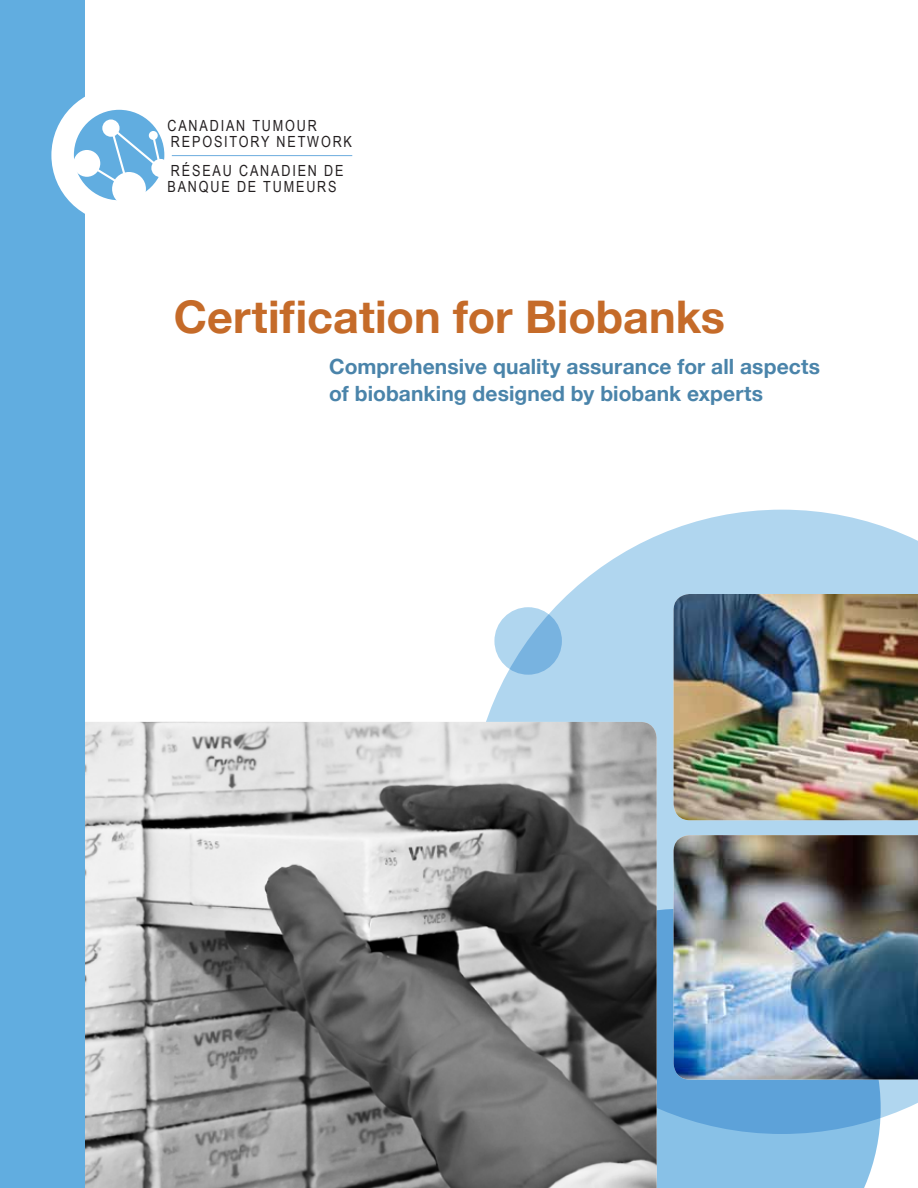
<style>
.page{position:relative;width:918px;height:1188px;background:#fff}
.page>*{position:absolute;margin:0;border:0;box-sizing:border-box;transform-origin:0 0}
.t1{font:700 45px "Helvetica Neue";color:#c56b29}
.t2{font:700 21px/27.3px "Helvetica Neue";letter-spacing:.005em;color:#4a84aa}
.t3{font:15.3px/15.3px "Arial Narrow";letter-spacing:.12em;color:#231f20}
</style>
<div class="page">
<div style="left:657px;top:1134px;width:222px;height:54px;background:#88c1e7"></div>
<svg style="left:486px;top:510px;width:432px;height:624px;fill:#b0d6ef"></svg>
<svg style="left:494px;top:607px;width:68px;height:68px;background:#95c5e7"></svg>
<img style="left:84px;top:722px;width:573px;height:466px">
<img style="left:674px;top:835px;width:244px;height:245px">
<div style="left:0;top:0;width:84px;height:1188px;background:#61ade0"></div>
<div style="left:51px;top:87px;width:136px;height:136px;background:#fff;border-radius:50%"></div>
<div style="left:74px;top:110px;width:90px;height:90px;background:#61ade0;border-radius:50%"></div>
<div style="left:73px;top:150px;width:27px;height:27px;background:#fff;border-radius:50%"></div>
<div style="left:102px;top:120px;width:18px;height:17px;background:#fff;border-radius:50%"></div>
<svg style="left:87px;top:125px;width:77px;height:67px"></svg>
<div style="left:112px;top:172px;width:34px;height:34px;background:#fff;border-radius:50%"></div>
<div style="left:151px;top:159px;width:19px;height:18px;background:#fff;border-radius:50%"></div>
<hr style="left:172px;top:155px;width:180px;height:1px;background:#6cacde">
<img style="left:674px;top:594px;width:244px;height:226px">
<p class="t3" style="left:167px;top:118px;width:186px">CANADIAN TUMOUR<br>REPOSITORY NETWORK</p>
<p class="t3" style="left:167px;top:163px;width:178px">RÉSEAU CANADIEN DE<br>BANQUE DE TUMEURS</p>
<h1 class="t1" style="left:174px;top:289px;width:553px">Certification for Biobanks</h1>
<p class="t2" style="left:329px;top:353px;width:492px">Comprehensive quality assurance for all aspects of biobanking designed by biobank experts</p>
</div>
